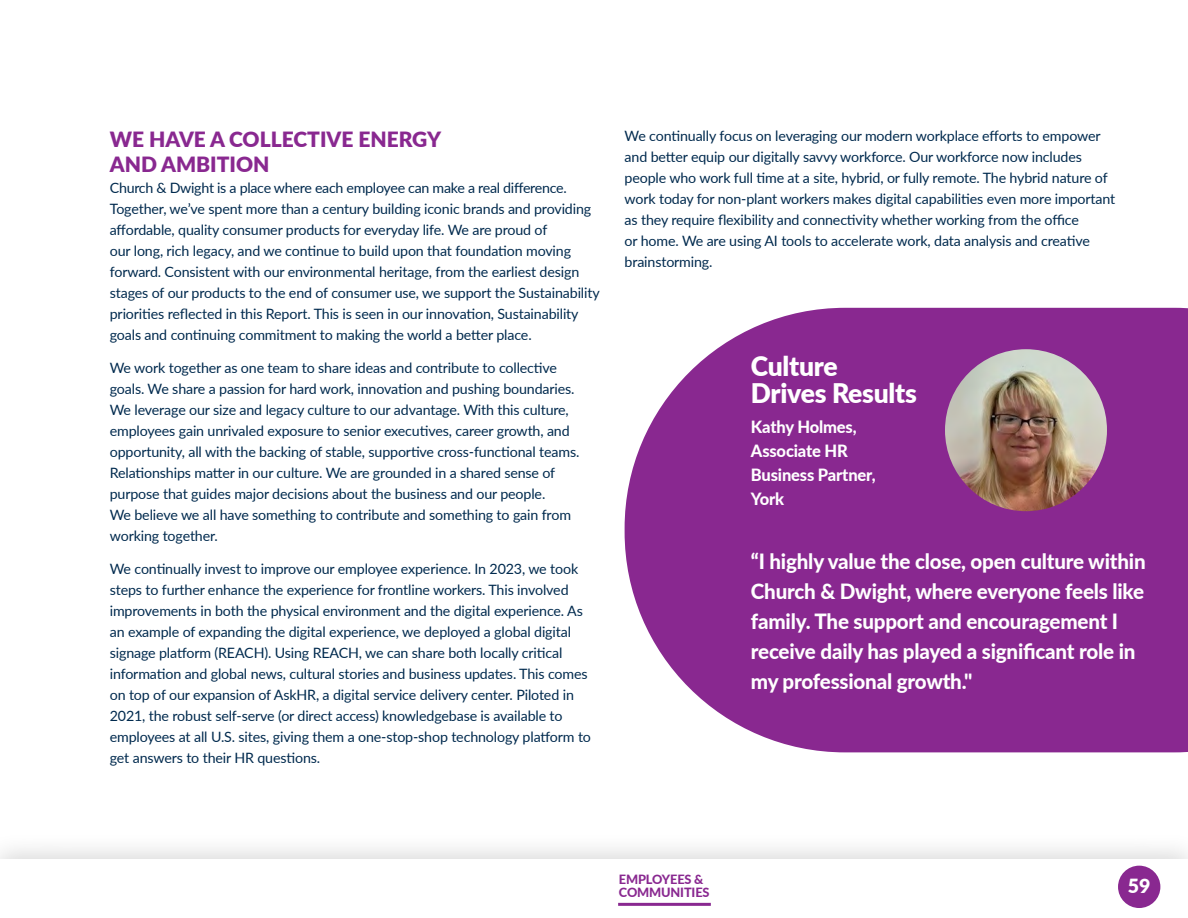
<style>
.page{position:relative;width:1188px;height:918px;background:#fff}
.page>*{position:absolute;margin:0;border:0;box-sizing:border-box;transform-origin:0 0}
.t1{font:900 27px/27px "Lato";letter-spacing:-.01em;color:#fff}
.t2{font:800 21px/30px "Lato";letter-spacing:-.01em;color:#fff}
.t3{font:900 21px/25.5px "Lato";color:#892890}
.t4{font:900 19.5px "Lato";color:#fff}
.t5{font:800 16.8px/24px "Lato";letter-spacing:-.01em;color:#fff}
.t6{font:14.25px/21px "Lato";letter-spacing:-.01em;color:#002a4e}
.t7{font:800 12.75px/12.8px "Lato";letter-spacing:-.01em;color:#892890}
</style>
<div class="page">
<div style="left:0;top:831px;width:1188px;height:87px;background:#000;opacity:.15"></div>
<div style="left:0;top:859px;width:1188px;height:59px;background:#fff"></div>
<div style="left:1118px;top:866px;width:42px;height:42px;background:#892890;border-radius:50%"></div>
<hr style="left:618px;top:903px;width:93px;height:3px;background:#892890">
<svg style="left:625px;top:308px;width:563px;height:444px;background:#933b99"></svg>
<img style="left:945px;top:349px;width:162px;height:162px;border-radius:81px">
<h2 class="t3" style="left:110px;top:125px;width:333px">WE HAVE A COLLECTIVE ENERGY<br>AND AMBITION</h2>
<p class="t6" style="left:110px;top:177px;width:491px">Church &amp; Dwight is a place where each employee can make a real difference.<br>Together, we’ve spent more than a century building iconic brands and providing affordable, quality consumer products for everyday life. We are proud of<br>our long, rich legacy, and we continue to build upon that foundation moving forward. Consistent with our environmental heritage, from the earliest design stages of our products to the end of consumer use, we support the Sustainability priorities reflected in this Report. This is seen in our innovation, Sustainability goals and continuing commitment to making the world a better place.</p>
<p class="t6" style="left:110px;top:357px;width:471px">We work together as one team to share ideas and contribute to collective goals. We share a passion for hard work, innovation and pushing boundaries.<br>We leverage our size and legacy culture to our advantage. With this culture, employees gain unrivaled exposure to senior executives, career growth, and opportunity, all with the backing of stable, supportive cross-functional teams.<br>Relationships matter in our culture. We are grounded in a shared sense of purpose that guides major decisions about the business and our people.<br>We believe we all have something to contribute and something to gain from working together.</p>
<p class="t6" style="left:110px;top:558px;width:483px">We continually invest to improve our employee experience. In 2023, we took steps to further enhance the experience for frontline workers. This involved improvements in both the physical environment and the digital experience. As an example of expanding the digital experience, we deployed a global digital signage platform (REACH). Using REACH, we can share both locally critical information and global news, cultural stories and business updates. This comes on top of our expansion of AskHR, a digital service delivery center. Piloted in 2021, the robust self-serve (or direct access) knowledgebase is available to employees at all U.S. sites, giving them a one-stop-shop technology platform to get answers to their HR questions.</p>
<p class="t6" style="left:625px;top:125px;width:492px">We continually focus on leveraging our modern workplace efforts to empower and better equip our digitally savvy workforce. Our workforce now includes people who work full time at a site, hybrid, or fully remote. The hybrid nature of work today for non-plant workers makes digital capabilities even more important as they require flexibility and connectivity whether working from the office<br>or home. We are using AI tools to accelerate work, data analysis and creative brainstorming.</p>
<h1 class="t1" style="left:751px;top:352px;width:168px">Culture<br>Drives Results</h1>
<p class="t5" style="left:751px;top:415px;width:126px">Kathy Holmes,<br>Associate HR<br>Business Partner,<br>York</p>
<h2 class="t2" style="left:751px;top:545px;width:396px">“I highly value the close, open culture within Church &amp; Dwight, where everyone feels like family. The support and encouragement I receive daily has played a significant role in my professional growth."</h2>
<p class="t7" style="left:619px;top:873px;width:92px">EMPLOYEES &amp;<br>COMMUNITIES</p>
<h3 class="t4" style="left:1128px;top:871px;width:24px">59</h3>
</div>
